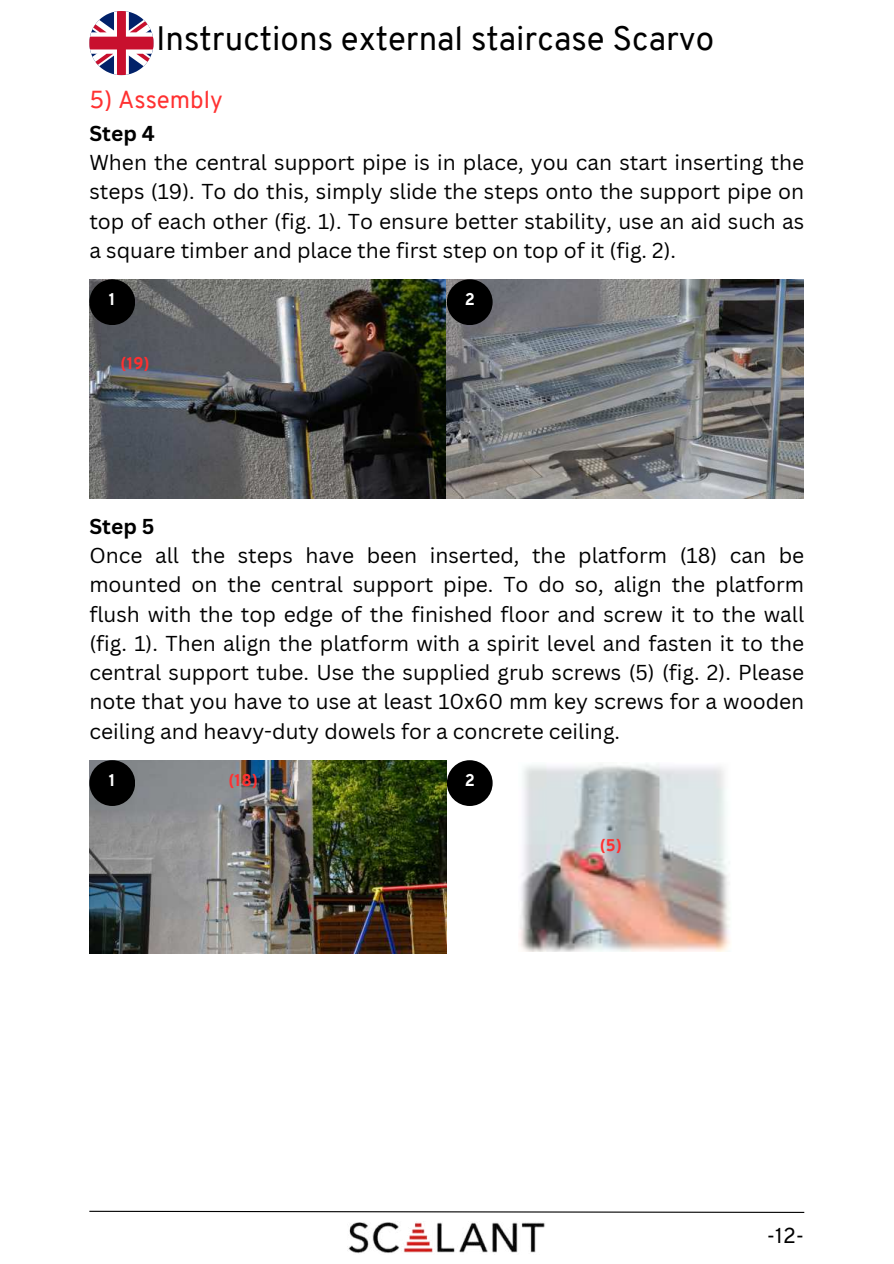
<style>
.page{position:relative;width:894px;height:1264px;background:#fff}
.page>*{position:absolute;margin:0;border:0;box-sizing:border-box;transform-origin:0 0}
.t1{font:33px "Overpass";color:#000}
.t2{font:24px "Overpass";color:#ff3131}
.t3{font:21px/29.2px "Canva Sans";color:#000;text-align:justify}
.t4{font:700 21px "Canva Sans";color:#000}
.t5{font:21px "Overpass";color:#000}
.t6{font:800 16.5px "Overpass";color:#ff3131}
.t7{font:800 16.5px "Overpass";color:#fff}
</style>
<div class="page">
<svg style="left:89px;top:1210px;width:716px;height:3px"></svg>
<img style="left:89px;top:279px;width:714px;height:220px">
<img style="left:89px;top:760px;width:357px;height:193px">
<img style="left:520px;top:763px;width:210px;height:188px">
<div style="left:446px;top:279px;width:46px;height:46px;background:#000;border-radius:50%"></div>
<div style="left:89px;top:279px;width:46px;height:46px;background:#000;border-radius:50%"></div>
<div style="left:89px;top:760px;width:46px;height:46px;background:#000;border-radius:50%"></div>
<div style="left:446px;top:760px;width:46px;height:46px;background:#000;border-radius:50%"></div>
<img style="left:348px;top:1222px;width:197px;height:32px">
<svg style="left:89px;top:11px;width:64px;height:64px"></svg>
<h1 class="t1" style="left:156px;top:15px;width:559px">Instructions external staircase Scarvo</h1>
<p class="t2" style="left:89px;top:83px;width:135px">5) Assembly</p>
<p class="t4" style="left:89px;top:121px;width:67px">Step 4</p>
<p class="t3" style="left:89px;top:148px;width:716px">When the central support pipe is in place, you can start inserting the steps (19). To do this, simply slide the steps onto the support pipe on top of each other (fig. 1). To ensure better stability, use an aid such as a square timber and place the first step on top of it (fig. 2).</p>
<p class="t7" style="left:109px;top:288px;width:8px">1</p>
<p class="t7" style="left:464px;top:288px;width:12px">2</p>
<p class="t6" style="left:120px;top:352px;width:31px">(19)</p>
<p class="t4" style="left:89px;top:513px;width:67px">Step 5</p>
<p class="t3" style="left:89px;top:541px;width:716px">Once all the steps have been inserted, the platform (18) can be mounted on the central support pipe. To do so, align the platform flush with the top edge of the finished floor and screw it to the wall (fig. 1). Then align the platform with a spirit level and fasten it to the central support tube. Use the supplied grub screws (5) (fig. 2). Please note that you have to use at least 10x60 mm key screws for a wooden ceiling and heavy-duty dowels for a concrete ceiling.</p>
<p class="t7" style="left:109px;top:768px;width:8px">1</p>
<p class="t7" style="left:464px;top:768px;width:12px">2</p>
<p class="t6" style="left:228px;top:769px;width:31px">(18)</p>
<p class="t6" style="left:599px;top:833px;width:24px">(5)</p>
<p class="t5" style="left:766px;top:1220px;width:39px">-12-</p>
</div>
